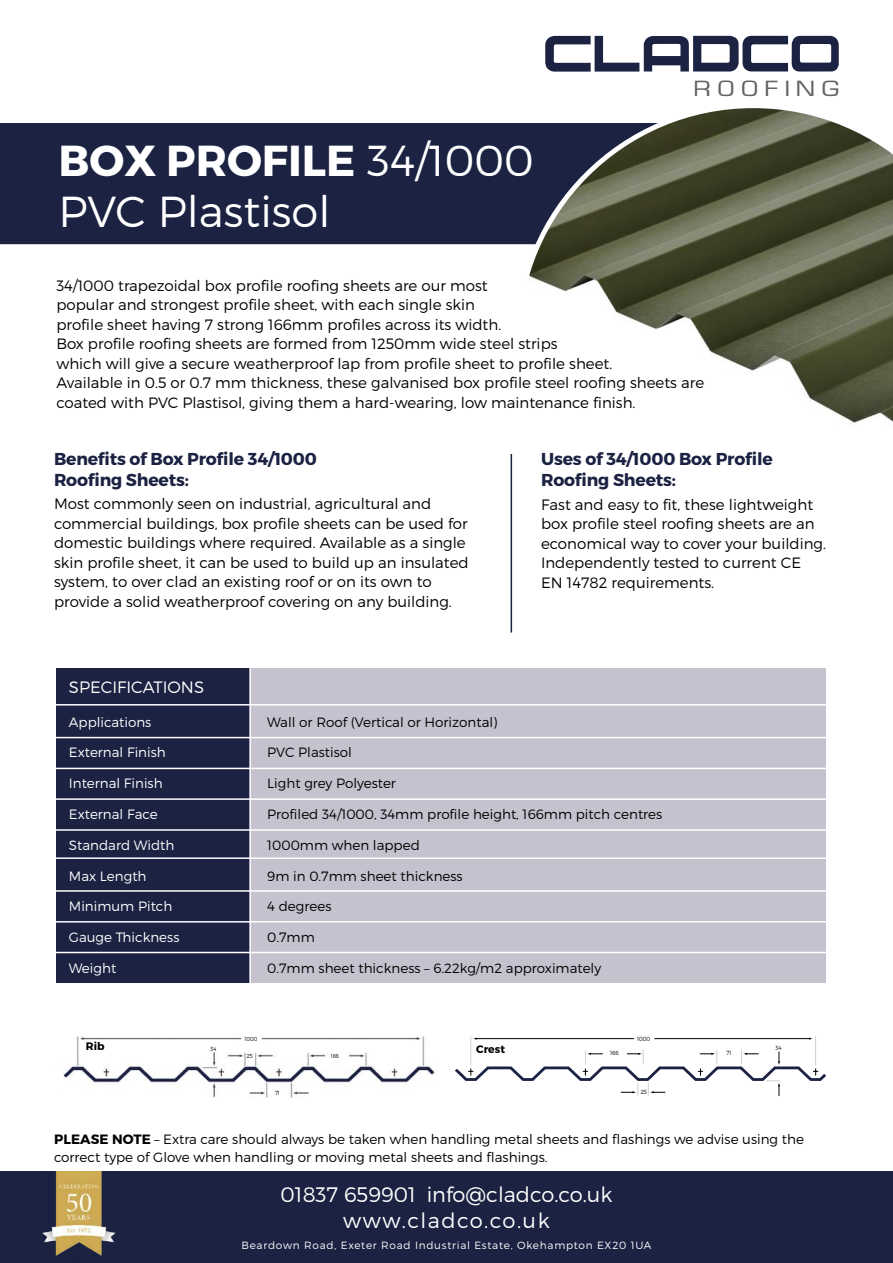
<style>
.page{position:relative;width:893px;height:1263px;background:#fff}
.page>*{position:absolute;margin:0;border:0;box-sizing:border-box;transform-origin:0 0}
.t1{font:300 43.35px/51.8px "Montserrat";color:#fff}
.t2{font:24.9px "Euro Style Normal";letter-spacing:.26em;color:#646363;scale:1.23 1}
.t3{font:300 21px "Montserrat";color:#fff}
.t4{font:300 21px "Montserrat";letter-spacing:.07em;color:#fff}
.t5{font:700 17.25px/20.9px "Montserrat";letter-spacing:-.01em;color:#1b2242}
.t6{font:300 16.5px "Montserrat";color:#fff}
.t7{font:300 15px/19.5px "Montserrat";color:#000}
.t8{font:300 13.5px/18px "Montserrat";color:#000}
.t9{font:300 13.5px "Montserrat";color:#fff}
.t10{font:700 10.8px "Montserrat";color:#000}
.t11{font:300 10.5px "Montserrat";letter-spacing:.07em;color:#fff}
.t12{font:300 6px "Montserrat";color:#000;scale:.9 1}
.t13{font:300 5.85px "Montserrat";color:#000;scale:.9 1}
.s1{font-weight:700}
</style>
<div class="page">
<div style="left:0;top:123px;width:515px;height:121px;background:#1b2242"></div>
<svg style="left:515px;top:108px;width:378px;height:315px"></svg>
<hr style="left:511px;top:454px;width:1px;height:178px;background:#1b2242">
<div style="left:56px;top:668px;width:194px;height:315px;background:#1b2242"></div>
<div style="left:250px;top:668px;width:576px;height:315px;background:#c4c2ce"></div>
<hr style="left:249px;top:668px;width:2px;height:457px;background:#fff">
<hr style="left:43px;top:737px;width:793px;height:1px;background:#fff">
<hr style="left:43px;top:890px;width:793px;height:2px;background:#fff">
<hr style="left:45px;top:768px;width:794px;height:1px;background:#fff">
<hr style="left:45px;top:921px;width:794px;height:1px;background:#fff">
<hr style="left:43px;top:798px;width:793px;height:2px;background:#fff">
<hr style="left:43px;top:952px;width:793px;height:1px;background:#fff">
<hr style="left:43px;top:829px;width:793px;height:2px;background:#fff">
<hr style="left:43px;top:704px;width:793px;height:1px;background:#fff">
<hr style="left:43px;top:857px;width:793px;height:2px;background:#fff">
<svg style="left:545px;top:36px;width:294px;height:36px"></svg>
<div style="left:0;top:1171px;width:893px;height:92px;background:#1b2242"></div>
<img style="left:42px;top:1171px;width:74px;height:85px">
<img style="left:69px;top:1036px;width:366px;height:62px">
<svg style="left:63px;top:1070px;width:7px;height:24px"></svg>
<svg style="left:454px;top:1037px;width:372px;height:59px"></svg>
<h1 class="t1" style="left:58px;top:134px;width:477px"><span class="s1">BOX PROFILE</span> 34/1000<br>PVC Plastisol</h1>
<h2 class="t2" style="left:695px;top:79px;width:119px">ROOFING</h2>
<p class="t7" style="left:56px;top:276px;width:649px">34/1000 trapezoidal box profile roofing sheets are our most<br>popular and strongest profile sheet, with each single skin<br>profile sheet having 7 strong 166mm profiles across its width.<br>Box profile roofing sheets are formed from 1250mm wide steel strips<br>which will give a secure weatherproof lap from profile sheet to profile sheet.<br>Available in 0.5 or 0.7 mm thickness, these galvanised box profile steel roofing sheets are coated with PVC Plastisol, giving them a hard-wearing, low maintenance finish.</p>
<p class="t5" style="left:54px;top:448px;width:264px">Benefits of Box Profile 34/1000<br>Roofing Sheets:</p>
<p class="t7" style="left:54px;top:494px;width:416px">Most commonly seen on industrial, agricultural and commercial buildings, box profile sheets can be used for domestic buildings where required. Available as a single skin profile sheet, it can be used to build up an insulated system, to over clad an existing roof or on its own to provide a solid weatherproof covering on any building.</p>
<p class="t5" style="left:541px;top:449px;width:233px">Uses of 34/1000 Box Profile<br>Roofing Sheets:</p>
<p class="t7" style="left:541px;top:495px;width:286px">Fast and easy to fit, these lightweight box profile steel roofing sheets are an economical way to cover your building.<br>Independently tested to current CE EN 14782 requirements.</p>
<p class="t6" style="left:69px;top:677px;width:137px">SPECIFICATIONS</p>
<p class="t9" style="left:69px;top:714px;width:84px">Applications</p>
<p class="t9" style="left:69px;top:744px;width:98px">External Finish</p>
<p class="t9" style="left:69px;top:775px;width:95px">Internal Finish</p>
<p class="t9" style="left:69px;top:806px;width:90px">External Face</p>
<p class="t9" style="left:69px;top:837px;width:107px">Standard Width</p>
<p class="t9" style="left:69px;top:867px;width:79px">Max Length</p>
<p class="t9" style="left:69px;top:898px;width:105px">Minimum Pitch</p>
<p class="t9" style="left:69px;top:929px;width:112px">Gauge Thickness</p>
<p class="t9" style="left:69px;top:960px;width:49px">Weight</p>
<p class="t10" style="left:86px;top:1039px;width:20px">Rib</p>
<p class="t13" style="left:211px;top:1046px;width:8px">34</p>
<p class="t8" style="left:267px;top:713px;width:232px">Wall or Roof (Vertical or Horizontal)</p>
<p class="t8" style="left:267px;top:743px;width:86px">PVC Plastisol</p>
<p class="t8" style="left:267px;top:774px;width:130px">Light grey Polyester</p>
<p class="t8" style="left:267px;top:805px;width:397px">Profiled 34/1000, 34mm profile height, 166mm pitch centres</p>
<p class="t8" style="left:267px;top:836px;width:154px">1000mm when lapped</p>
<p class="t8" style="left:267px;top:866px;width:197px">9m in 0.7mm sheet thickness</p>
<p class="t8" style="left:267px;top:897px;width:66px">4 degrees</p>
<p class="t8" style="left:267px;top:928px;width:49px">0.7mm</p>
<p class="t8" style="left:267px;top:959px;width:335px">0.7mm sheet thickness – 6.22kg/m2 approximately</p>
<p class="t13" style="left:245px;top:1035px;width:16px">1000</p>
<p class="t13" style="left:247px;top:1052px;width:8px">25</p>
<p class="t13" style="left:275px;top:1089px;width:7px">71</p>
<p class="t13" style="left:331px;top:1052px;width:11px">166</p>
<p class="t12" style="left:637px;top:1035px;width:16px">1000</p>
<p class="t10" style="left:476px;top:1043px;width:30px">Crest</p>
<p class="t12" style="left:776px;top:1044px;width:8px">34</p>
<p class="t12" style="left:610px;top:1049px;width:11px">166</p>
<p class="t12" style="left:726px;top:1049px;width:7px">71</p>
<p class="t12" style="left:641px;top:1088px;width:8px">25</p>
<p class="t8" style="left:54px;top:1130px;width:751px"><span class="s1">PLEASE NOTE</span> – Extra care should always be taken when handling metal sheets and flashings we advise using the correct type of Glove when handling or moving metal sheets and flashings.</p>
<h3 class="t3" style="left:281px;top:1182px;width:333px">01837 659901 info@cladco.co.uk</h3>
<p class="t11" style="left:241px;top:1239px;width:411px">Beardown Road, Exeter Road Industrial Estate, Okehampton EX20 1UA</p>
<h3 class="t4" style="left:343px;top:1208px;width:208px">www.cladco.co.uk</h3>
</div>
